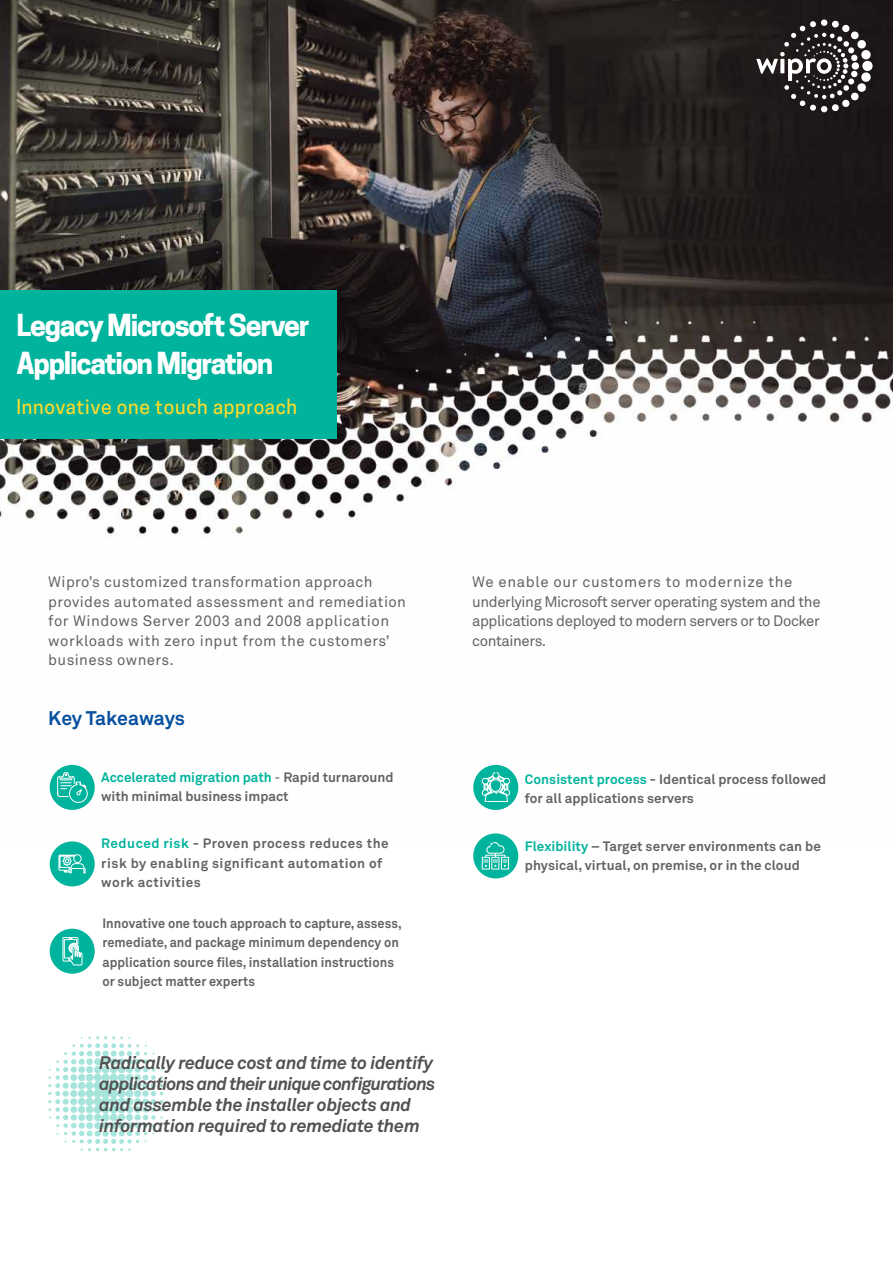
<style>
.page{position:relative;width:893px;height:1263px;background:#fff}
.page>*{position:absolute;margin:0;border:0;box-sizing:border-box;transform-origin:0 0}
.t1{font:700 28.5px/38.4px "Cooper Hewitt";letter-spacing:-.04em;color:#fff}
.t2{font:700 19.5px "Wipro Akkurat";letter-spacing:-.005em;color:#06509f}
.t3{font:500 19.35px "Cooper Hewitt";letter-spacing:.035em;color:#feda2a}
.t4{font:italic 700 18px/21px "Wipro Akkurat";letter-spacing:-.015em;color:#515251}
.t5{font:15px/19.5px "Wipro Akkurat";letter-spacing:.025em;color:#646363}
.t6{font:15px/19.5px "Wipro Akkurat";letter-spacing:-.025em;color:#646363}
.t7{font:700 13.5px/19.5px "Wipro Akkurat";letter-spacing:.005em;color:#646363}
.t8{font:700 13.5px/19.5px "Wipro Akkurat";letter-spacing:.005em;color:#646363;scale:.94 1}
.t9{font:700 13.5px/19.5px "Wipro Akkurat";letter-spacing:.04em;color:#646363}
.s1{color:#00b39c}
.s2{font-weight:400}
</style>
<div class="page">
<img style="left:0;top:0;width:893px;height:840px">
<div style="left:0;top:289px;width:337px;height:149px;background:#00b39c"></div>
<div style="left:50px;top:841px;width:45px;height:45px;background:#00b39c;border-radius:50%"></div>
<div style="left:74px;top:854px;width:7px;height:9px;border:1px solid #fff;border-radius:50%"></div>
<svg style="left:58px;top:855px;width:28px;height:18px"></svg>
<div style="left:50px;top:765px;width:45px;height:45px;background:#00b39c;border-radius:50%"></div>
<svg style="left:473px;top:765px;width:45px;height:45px"></svg>
<svg style="left:473px;top:833px;width:45px;height:45px"></svg>
<svg style="left:756px;top:20px;width:117px;height:92px"></svg>
<div style="left:50px;top:929px;width:45px;height:45px;background:#00b39c;border-radius:50%"></div>
<svg style="left:62px;top:937px;width:21px;height:28px"></svg>
<svg style="left:57px;top:772px;width:31px;height:31px"></svg>
<div style="left:474px;top:765px;width:44px;height:43px;background:#00b39c;border-radius:50%"></div>
<svg style="left:482px;top:772px;width:28px;height:30px"></svg>
<div style="left:474px;top:834px;width:43px;height:43px;background:#00b39c;border-radius:50%"></div>
<svg style="left:482px;top:842px;width:27px;height:28px"></svg>
<svg style="left:48px;top:1036px;width:115px;height:115px"></svg>
<h1 class="t1" style="left:16px;top:306px;width:295px">Legacy Microsoft Server<br>Application Migration</h1>
<h3 class="t3" style="left:16px;top:395px;width:282px">Innovative one touch approach</h3>
<p class="t5" style="left:48px;top:572px;width:359px">Wipro’s customized transformation approach provides automated assessment and remediation for Windows Server 2003 and 2008 application workloads with zero input from the customers’ business owners.</p>
<h2 class="t2" style="left:48px;top:706px;width:138px">Key Takeaways</h2>
<p class="t7" style="left:101px;top:767px;width:294px"><span class="s1">Accelerated migration path</span> <span class="s2">-</span> Rapid turnaround with minimal business impact</p>
<p class="t9" style="left:101px;top:834px;width:289px"><span class="s1">Reduced risk</span> - Proven process reduces the risk by enabling significant automation of work activities</p>
<p class="t8" style="left:102px;top:913px;width:320px">Innovative one touch approach to capture, assess, remediate, and package minimum dependency on application source files, installation instructions or subject matter experts</p>
<h3 class="t4" style="left:99px;top:1052px;width:338px">Radically reduce cost and time to identify applications and their unique configurations and assemble the installer objects and information required to remediate them</h3>
<p class="t6" style="left:472px;top:572px;width:350px">We enable our customers to modernize the underlying Microsoft server operating system and the applications deployed to modern servers or to Docker containers.</p>
<p class="t7" style="left:525px;top:769px;width:303px"><span class="s1">Consistent process</span> - Identical process followed for all applications servers</p>
<p class="t7" style="left:525px;top:836px;width:298px"><span class="s1">Flexibility</span> – Target server environments can be physical, virtual, on premise, or in the cloud</p>
</div>
